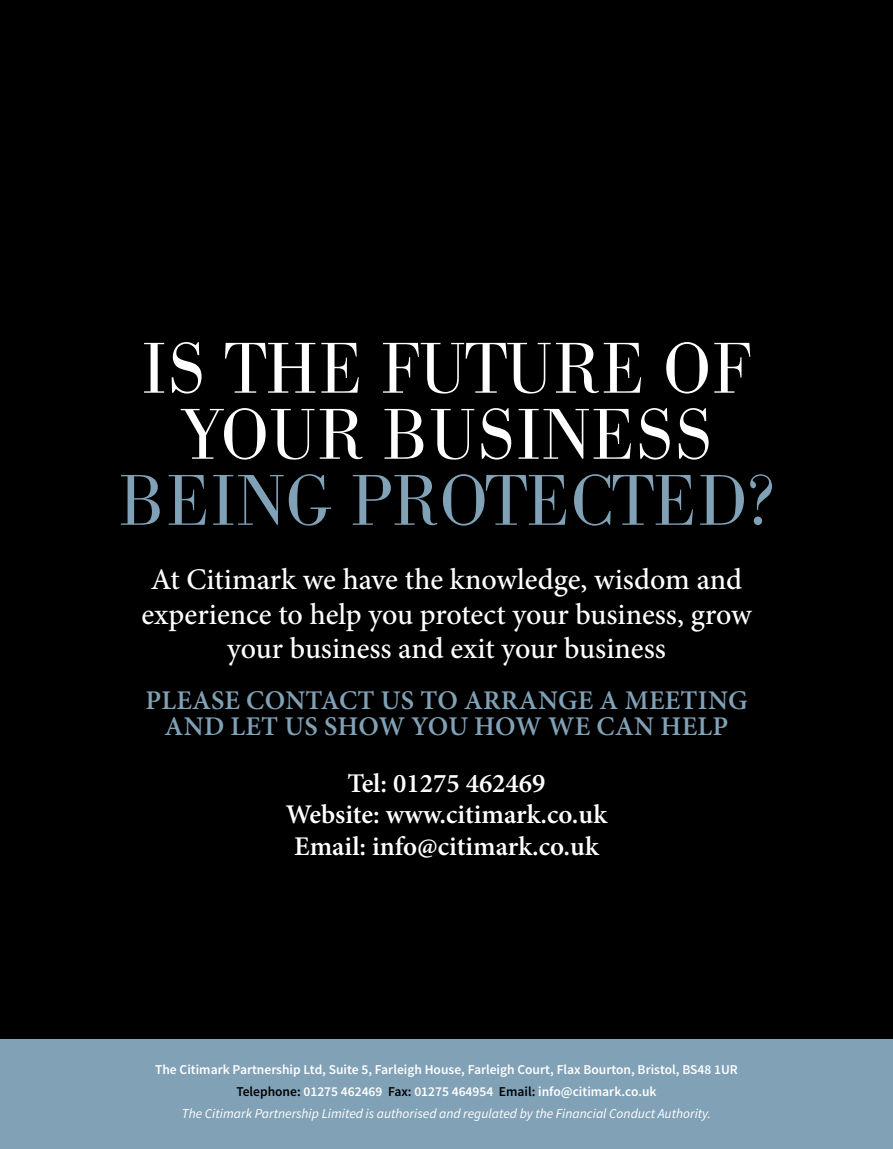
<style>
.page{position:relative;width:893px;height:1149px;background:#fff}
.page>*{position:absolute;margin:0;border:0;box-sizing:border-box;transform-origin:0 0}
.t1{font:300 70.5px/66px "Bodoni BE";letter-spacing:.02em;color:#fff;text-align:center}
.t2{font:300 70.5px "Bodoni BE";letter-spacing:.02em;color:#80a1b6}
.t3{font:500 30px/34.5px "Minion Pro";letter-spacing:-.005em;color:#fff;text-align:center}
.t4{font:600 27px/31.5px "Minion Pro";color:#fff;text-align:center}
.t5{font:600 27px/25.5px "Minion Pro";letter-spacing:.01em;color:#80a1b6;text-align:center}
.t6{font:600 13.5px/22.2px "Source Sans Pro";color:#fff;text-align:center}
.s1{color:#000}
.s2{font-weight:400;font-style:italic}
</style>
<div class="page">
<div style="left:0;top:0;width:893px;height:1039px;background:#000"></div>
<div style="left:0;top:1039px;width:893px;height:109px;background:#80a1b6"></div>
<h1 class="t1" style="left:142px;top:338px;width:611px">IS THE FUTURE OF<br>YOUR BUSINESS</h1>
<h1 class="t2" style="left:119px;top:460px;width:657px">BEING PROTECTED?</h1>
<h2 class="t3" style="left:141px;top:562px;width:612px">At Citimark we have the knowledge, wisdom and experience to help you protect your business, grow your business and exit your business</h2>
<h3 class="t5" style="left:145px;top:687px;width:604px">PLEASE CONTACT US TO ARRANGE A MEETING<br>AND LET US SHOW YOU HOW WE CAN HELP</h3>
<h3 class="t4" style="left:286px;top:767px;width:323px">Tel: 01275 462469<br>Website: www.citimark.co.uk<br>Email: info@citimark.co.uk</h3>
<p class="t6" style="left:155px;top:1058px;width:584px">The Citimark Partnership Ltd, Suite 5, Farleigh House, Farleigh Court, Flax Bourton, Bristol, BS48 1UR<br><span class="s1">Telephone:</span> 01275 462469 <span class="s1">Fax:</span> 01275 464954 <span class="s1">Email:</span> info@citimark.co.uk<br><span class="s2">The Citimark Partnership Limited is authorised and regulated by the Financial Conduct Authority.</span></p>
</div>
